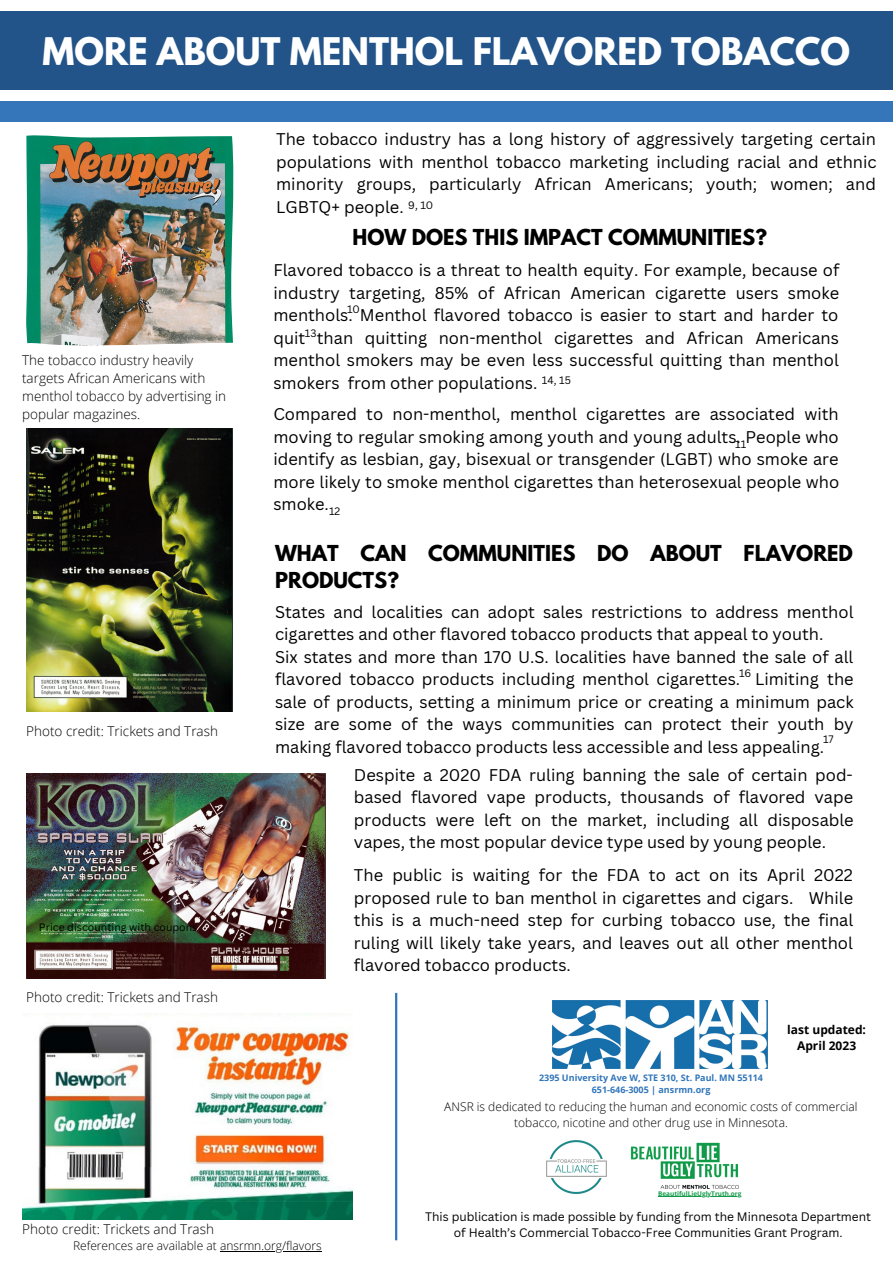
<style>
.page{position:relative;width:893px;height:1264px;background:#fff}
.page>*{position:absolute;margin:0;border:0;box-sizing:border-box;transform-origin:0 0}
.t1{font:700 33.75px "League Spartan";color:#fff}
.t2{font:700 19.5px/27px "League Spartan";color:#000}
.t3{font:16.5px/22.5px "Canva Sans";color:#000;text-align:justify}
.t4{font:300 13.5px/18px "Open Sans";color:#000}
.t5{font:300 12px/16px "Open Sans";color:#000;text-align:center}
.t6{font:12px/16px "Canva Sans";color:#000;text-align:center}
.t7{font:700 12px/16px "Open Sans";color:#000;text-align:center}
.t8{font:10.5px "Canva Sans";color:#000}
.t9{font:700 9px/12px "Open Sans";color:#3176bb;text-align:center}
.t10{font:700 6.45px "Open Sans";color:#119b49}
</style>
<div class="page">
<div style="left:0;top:12px;width:892px;height:77px;background:#225489"></div>
<div style="left:0;top:101px;width:892px;height:21px;background:#3576bb"></div>
<img style="left:26px;top:135px;width:208px;height:210px">
<img style="left:630px;top:1142px;width:109px;height:47px">
<hr style="left:658px;top:1196px;width:83px;height:1px;background:#119b49">
<img style="left:552px;top:1000px;width:215px;height:68px">
<hr style="left:395px;top:992px;width:2px;height:248px;background:#3176bb">
<img style="left:546px;top:1140px;width:60px;height:52px">
<img style="left:22px;top:1013px;width:331px;height:205px">
<img style="left:26px;top:428px;width:206px;height:284px">
<img style="left:26px;top:773px;width:299px;height:205px">
<hr style="left:220px;top:1251px;width:102px;height:1px;background:#000">
<h1 class="t1" style="left:43px;top:35px;width:809px">MORE ABOUT MENTHOL FLAVORED TOBACCO</h1>
<p class="t3" style="left:276px;top:128px;width:602px">The tobacco industry has a long history of aggressively targeting certain populations with menthol tobacco marketing including racial and ethnic minority groups, particularly African Americans; youth; women; and LGBTQ+ people. <sup>9,</sup> <sup>10</sup></p>
<p class="t4" style="left:22px;top:350px;width:205px">The tobacco industry heavily targets African Americans with menthol tobacco by advertising in popular magazines.</p>
<p class="t4" style="left:26px;top:722px;width:193px">Photo credit: Trickets and Trash</p>
<p class="t8" style="left:39px;top:919px;width:160px">Price discounting with coupons</p>
<p class="t4" style="left:26px;top:988px;width:193px">Photo credit: Trickets and Trash</p>
<p class="t2" style="left:352px;top:226px;width:416px">HOW DOES THIS IMPACT COMMUNITIES?</p>
<p class="t3" style="left:273px;top:259px;width:567px">Flavored tobacco is a threat to health equity. For example, because of industry targeting, 85% of African American cigarette users smoke menthols. Menthol flavored tobacco is easier to start and harder to quit than quitting non-menthol cigarettes and African Americans menthol smokers may be even less successful quitting than menthol smokers from other populations.</p>
<p class="t3" style="left:273px;top:402px;width:567px">Compared to non-menthol, menthol cigarettes are associated with moving to regular smoking among youth and young adults. People who identify as lesbian, gay, bisexual or transgender (LGBT) who smoke are more likely to smoke menthol cigarettes than heterosexual people who smoke.</p>
<p class="t8" style="left:347px;top:301px;width:14px">10</p>
<p class="t8" style="left:305px;top:326px;width:13px">13</p>
<p class="t8" style="left:542px;top:373px;width:31px">14, 15</p>
<p class="t8" style="left:735px;top:437px;width:13px">11</p>
<p class="t8" style="left:329px;top:504px;width:13px">12</p>
<p class="t2" style="left:275px;top:542px;width:579px">WHAT CAN COMMUNITIES DO ABOUT FLAVORED<br>PRODUCTS?</p>
<p class="t3" style="left:275px;top:600px;width:580px;text-align:left">States and localities can adopt sales restrictions to address menthol cigarettes and other flavored tobacco products that appeal to youth.<br>Six states and more than 170 U.S. localities have banned the sale of all flavored tobacco products including menthol cigarettes. Limiting the sale of products, setting a minimum price or creating a minimum pack size are some of the ways communities can protect their youth by making flavored tobacco products less accessible and less appealing.</p>
<p class="t8" style="left:739px;top:666px;width:14px">16</p>
<p class="t8" style="left:823px;top:731px;width:12px">17</p>
<p class="t3" style="left:354px;top:763px;width:501px">Despite a 2020 FDA ruling banning the sale of certain pod&shy;based flavored vape products, thousands of flavored vape products were left on the market, including all disposable vapes, the most popular device type used by young people.</p>
<p class="t3" style="left:354px;top:863px;width:501px">The public is waiting for the FDA to act on its April 2022 proposed rule to ban menthol in cigarettes and cigars. While this is a much-need step for curbing tobacco use, the final ruling will likely take years, and leaves out all other menthol flavored tobacco products.</p>
<p class="t9" style="left:539px;top:1071px;width:225px">2395 University Ave W, STE 310, St. Paul. MN 55114<br>651-646-3005 | ansrmn.org</p>
<p class="t7" style="left:787px;top:1021px;width:80px">last updated:<br>April 2023</p>
<p class="t5" style="left:444px;top:1098px;width:415px">ANSR is dedicated to reducing the human and economic costs of commercial tobacco, nicotine and other drug use in Minnesota.</p>
<p class="t10" style="left:658px;top:1189px;width:85px">BeautifulLieUglyTruth.org</p>
<p class="t4" style="left:22px;top:1219px;width:193px">Photo credit: Trickets and Trash</p>
<p class="t5" style="left:73px;top:1237px;width:250px">References are available at ansrmn.org/flavors</p>
<p class="t6" style="left:425px;top:1207px;width:447px">This publication is made possible by funding from the Minnesota Department of Health’s Commercial Tobacco-Free Communities Grant Program.</p>
</div>
